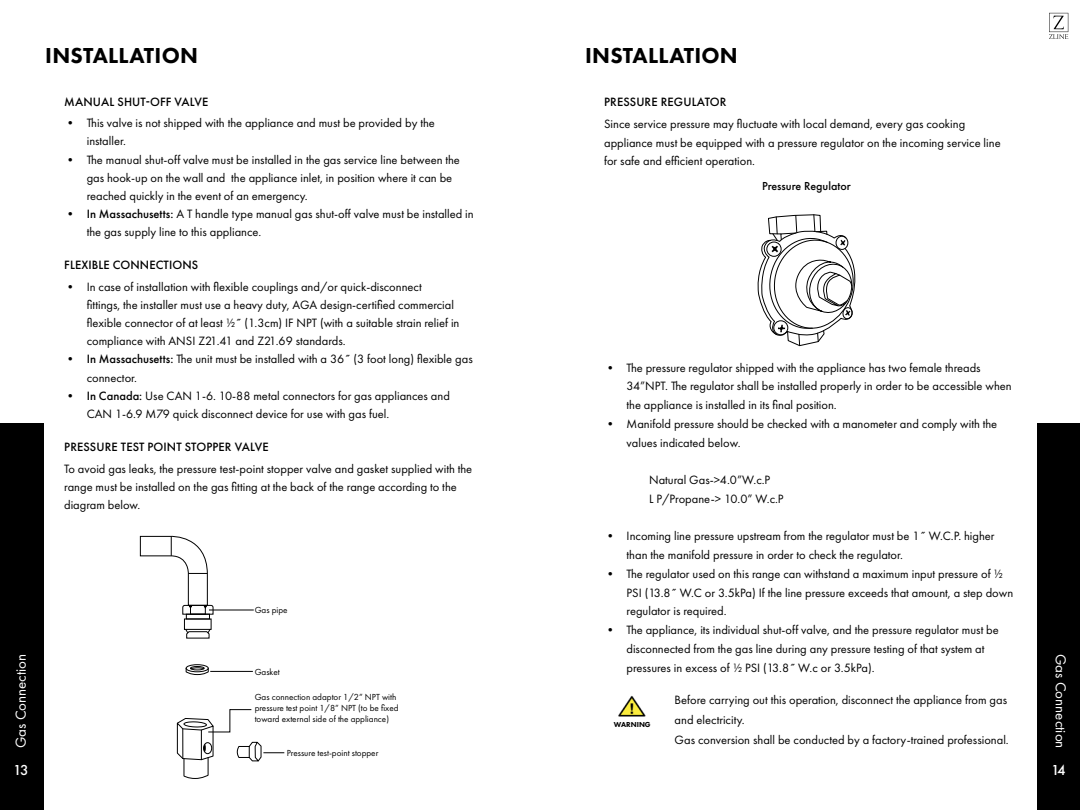
<style>
.page{position:relative;width:1080px;height:810px;background:#fff}
.page>*{position:absolute;margin:0;border:0;box-sizing:border-box;transform-origin:0 0}
.t1{font:800 22.5px "Futura PT";letter-spacing:.01em;color:#000}
.t2{font:15px "Futura PT";color:#fff}
.t3{font:500 15px "Futura PT";color:#fff}
.t4{font:12.5px/18.1px "Futura PT";color:#000}
.t5{font:500 12.5px "Futura PT";letter-spacing:.01em;color:#000}
.t6{font:500 12px "Futura PT";color:#000}
.t7{font:9.12px/11px "Futura PT";color:#000}
.t8{font:800 7.5px "Futura PT";color:#000}
.s1{font-weight:500}
</style>
<div class="page">
<div style="left:1038px;top:423px;width:42px;height:387px;background:#000"></div>
<div style="left:0;top:423px;width:44px;height:387px;background:#000"></div>
<svg style="left:1049px;top:13px;width:19px;height:26px"></svg>
<svg style="left:139px;top:535px;width:75px;height:80px"></svg>
<div style="left:190px;top:605px;width:16px;height:10px;border:1px solid #000"></div>
<div style="left:186px;top:614px;width:24px;height:5px;border:1px solid #000"></div>
<svg style="left:185px;top:628px;width:26px;height:11px"></svg>
<div style="left:190px;top:666px;width:15px;height:4px;border:1px solid #000;border-radius:50%"></div>
<div style="left:186px;top:664px;width:23px;height:8px;border:1px solid #000;border-radius:50%"></div>
<svg style="left:185px;top:667px;width:24px;height:8px"></svg>
<hr style="left:209px;top:610px;width:45px;height:1px;background:#000">
<svg style="left:176px;top:709px;width:108px;height:70px"></svg>
<hr style="left:210px;top:671px;width:43px;height:1px;background:#000">
<hr style="left:182px;top:729px;width:1px;height:30px;background:#000">
<svg style="left:757px;top:214px;width:99px;height:132px"></svg>
<img style="left:618px;top:695px;width:28px;height:22px">
<h1 class="t1" style="left:45px;top:41px;width:154px">INSTALLATION</h1>
<h1 class="t1" style="left:585px;top:41px;width:154px">INSTALLATION</h1>
<p class="t5" style="left:64px;top:94px;width:146px">MANUAL SHUT-OFF VALVE</p>
<p class="t4" style="left:87px;top:114px;width:350px;text-indent:-22px">• This valve is not shipped with the appliance and must be provided by the installer.</p>
<p class="t4" style="left:87px;top:150px;width:375px;text-indent:-22px">• The manual shut-off valve must be installed in the gas service line between the gas hook-up on the wall and the appliance inlet, in position where it can be reached quickly in the event of an emergency.</p>
<p class="t4" style="left:87px;top:205px;width:389px;text-indent:-22px"><span class="s1">• In Massachusetts:</span> A T handle type manual gas shut-off valve must be installed in the gas supply line to this appliance.</p>
<p class="t5" style="left:64px;top:258px;width:136px">FLEXIBLE CONNECTIONS</p>
<p class="t4" style="left:87px;top:278px;width:374px;text-indent:-22px">• In case of installation with flexible couplings and/or quick-disconnect<br>fittings, the installer must use a heavy duty, AGA design-certified commercial flexible connector of at least ½˝ (1.3cm) IF NPT (with a suitable strain relief in compliance with ANSI Z21.41 and Z21.69 standards.</p>
<p class="t4" style="left:87px;top:350px;width:387px;text-indent:-22px"><span class="s1">• In Massachusetts:</span> The unit must be installed with a 36˝ (3 foot long) flexible gas connector.</p>
<p class="t4" style="left:87px;top:386px;width:365px;text-indent:-22px"><span class="s1">• In Canada:</span> Use CAN 1-6. 10-88 metal connectors for gas appliances and<br>CAN 1-6.9 M79 quick disconnect device for use with gas fuel.</p>
<p class="t5" style="left:64px;top:439px;width:206px">PRESSURE TEST POINT STOPPER VALVE</p>
<p class="t4" style="left:64px;top:459px;width:410px">To avoid gas leaks, the pressure test-point stopper valve and gasket supplied with the range must be installed on the gas fitting at the back of the range according to the diagram below.</p>
<p class="t5" style="left:604px;top:94px;width:124px">PRESSURE REGULATOR</p>
<p class="t4" style="left:604px;top:114px;width:398px;line-height:18.8px">Since service pressure may fluctuate with local demand, every gas cooking appliance must be equipped with a pressure regulator on the incoming service line for safe and efficient operation.</p>
<p class="t6" style="left:762px;top:179px;width:90px">Pressure Regulator</p>
<p class="t4" style="left:627px;top:358px;width:387px;line-height:18.8px;text-indent:-22px">• The pressure regulator shipped with the appliance has two female threads<br>34”NPT. The regulator shall be installed properly in order to be accessible when the appliance is installed in its final position.</p>
<p class="t4" style="left:627px;top:414px;width:372px;line-height:18.8px;text-indent:-22px">• Manifold pressure should be checked with a manometer and comply with the values indicated below.</p>
<p class="t4" style="left:649px;top:471px;width:136px;line-height:18.8px">Natural Gas-&gt;4.0”W.c.P<br>L P/Propane-&gt; 10.0” W.c.P</p>
<p class="t4" style="left:627px;top:527px;width:370px;line-height:18.8px;text-indent:-22px">• Incoming line pressure upstream from the regulator must be 1˝ W.C.P. higher than the manifold pressure in order to check the regulator.</p>
<p class="t4" style="left:627px;top:564px;width:388px;line-height:18.8px;text-indent:-22px">• The regulator used on this range can withstand a maximum input pressure of ½<br>PSI (13.8˝ W.C or 3.5kPa) If the line pressure exceeds that amount, a step down regulator is required.</p>
<p class="t4" style="left:627px;top:621px;width:374px;line-height:18.8px;text-indent:-22px">• The appliance, its individual shut-off valve, and the pressure regulator must be disconnected from the gas line during any pressure testing of that system at pressures in excess of ½ PSI (13.8˝ W.c or 3.5kPa).</p>
<p class="t7" style="left:255px;top:604px;width:34px">Gas pipe</p>
<p class="t2" style="left:12px;top:748px;width:96px;rotate:-90deg">Gas Connection</p>
<p class="t2" style="left:1070px;top:654px;width:96px;rotate:90deg">Gas Connection</p>
<p class="t7" style="left:255px;top:666px;width:27px">Gasket</p>
<p class="t7" style="left:255px;top:691px;width:145px">Gas connection adaptor 1/2” NPT with pressure test point 1/8” NPT (to be fixed toward external side of the appliance)</p>
<p class="t7" style="left:287px;top:747px;width:93px">Pressure test-point stopper</p>
<p class="t4" style="left:675px;top:690px;width:336px;line-height:20px">Before carrying out this operation, disconnect the appliance from gas and electricity.<br>Gas conversion shall be conducted by a factory-trained professional.</p>
<p class="t8" style="left:614px;top:719px;width:38px">WARNING</p>
<p class="t3" style="left:13px;top:761px;width:17px">13</p>
<p class="t3" style="left:1051px;top:761px;width:16px">14</p>
</div>
